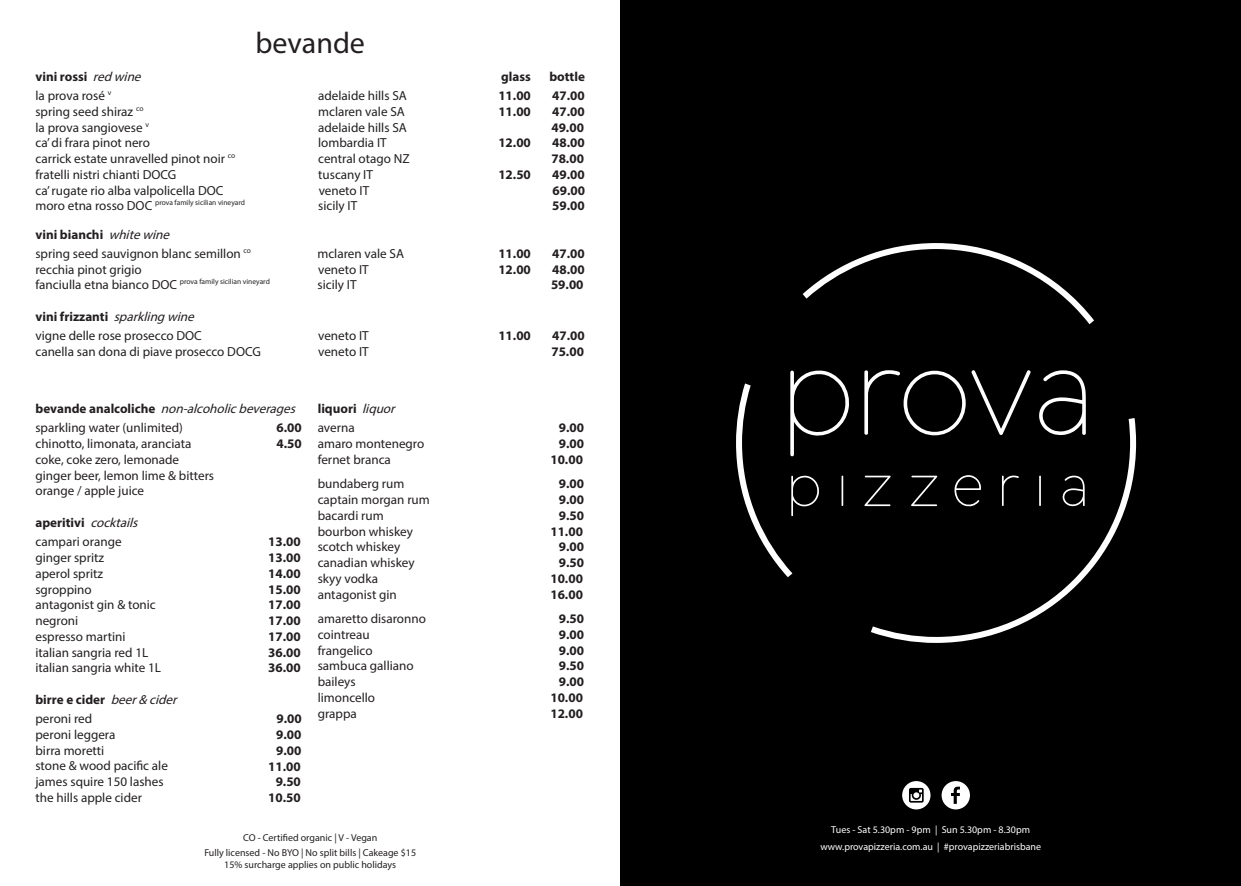
<style>
.page{position:relative;width:1241px;height:886px;background:#fff}
.page>*{position:absolute;margin:0;border:0;box-sizing:border-box;transform-origin:0 0}
.t1{font:30px "Myriad Pro";color:#231f20}
.t2{font:13.12px "Myriad Pro";color:#231f20}
.t3{font:700 13.12px "Myriad Pro";color:#231f20}
.t4{font:italic 13.12px "Myriad Pro";color:#231f20}
.t5{font:10px "Myriad Pro";color:#231f20}
.t6{font:10px "Myriad Pro";color:#fff}
.t7{font:7.5px "Myriad Pro";color:#231f20}
.s1{font-weight:400;font-style:italic}
.s2{font-size:13.12px}
.s3{font-weight:700;font-style:normal}
</style>
<div class="page">
<div style="left:620px;top:0;width:620px;height:886px;background:#010000"></div>
<svg style="left:864px;top:370px;width:101px;height:65px"></svg>
<svg style="left:971px;top:370px;width:59px;height:48px"></svg>
<svg style="left:1039px;top:370px;width:46px;height:48px"></svg>
<svg style="left:864px;top:476px;width:6px;height:30px"></svg>
<svg style="left:802px;top:243px;width:291px;height:81px"></svg>
<svg style="left:870px;top:418px;width:265px;height:225px"></svg>
<svg style="left:736px;top:371px;width:113px;height:206px"></svg>
<svg style="left:902px;top:781px;width:28px;height:28px"></svg>
<svg style="left:941px;top:781px;width:28px;height:28px"></svg>
<p class="t1" style="left:255px;top:24px;width:111px">bevande</p>
<p class="t3" style="left:35px;top:68px;width:111px">vini rossi <span class="s1">redwine</span></p>
<p class="t3" style="left:501px;top:68px;width:31px">glass</p>
<p class="t3" style="left:549px;top:68px;width:37px">bottle</p>
<p class="t2" style="left:35px;top:88px;width:77px">la prova rosé <sup>v</sup></p>
<p class="t2" style="left:318px;top:88px;width:90px">adelaide hills SA</p>
<p class="t3" style="left:498px;top:87px;width:34px">11.00</p>
<p class="t3" style="left:552px;top:87px;width:34px">47.00</p>
<p class="t2" style="left:35px;top:103px;width:109px">spring seed shiraz <sup>co</sup></p>
<p class="t2" style="left:318px;top:103px;width:88px">mclaren vale SA</p>
<p class="t3" style="left:498px;top:103px;width:34px">11.00</p>
<p class="t3" style="left:552px;top:103px;width:34px">47.00</p>
<p class="t2" style="left:35px;top:119px;width:115px">la prova sangiovese <sup>v</sup></p>
<p class="t2" style="left:318px;top:119px;width:90px">adelaide hills SA</p>
<p class="t3" style="left:551px;top:119px;width:34px">49.00</p>
<p class="t2" style="left:35px;top:135px;width:116px">ca’ di frara pinot nero</p>
<p class="t2" style="left:318px;top:135px;width:70px">lombardia IT</p>
<p class="t3" style="left:498px;top:134px;width:34px">12.00</p>
<p class="t3" style="left:552px;top:134px;width:34px">48.00</p>
<p class="t2" style="left:35px;top:151px;width:201px">carrick estate unravelled pinot noir <sup>co</sup></p>
<p class="t2" style="left:318px;top:151px;width:93px">central otago NZ</p>
<p class="t3" style="left:551px;top:150px;width:34px">78.00</p>
<p class="t2" style="left:35px;top:166px;width:142px">fratelli nistri chianti DOCG</p>
<p class="t2" style="left:318px;top:166px;width:56px">tuscany IT</p>
<p class="t3" style="left:498px;top:166px;width:34px">12.50</p>
<p class="t3" style="left:552px;top:166px;width:34px">49.00</p>
<p class="t2" style="left:35px;top:182px;width:189px">ca’ rugate rio alba valpolicella DOC</p>
<p class="t2" style="left:318px;top:182px;width:52px">veneto IT</p>
<p class="t3" style="left:552px;top:182px;width:34px">69.00</p>
<p class="t7" style="left:35px;top:198px;width:211px"><span class="s2">moro etna rosso DOC</span> prova family sicilian vineyard</p>
<p class="t2" style="left:318px;top:198px;width:40px">sicily IT</p>
<p class="t3" style="left:552px;top:197px;width:34px">59.00</p>
<p class="t3" style="left:35px;top:226px;width:139px">vini bianchi <span class="s1">whitewine</span></p>
<p class="t2" style="left:35px;top:245px;width:217px">spring seed sauvignon blanc semillon <sup>co</sup></p>
<p class="t2" style="left:317px;top:245px;width:88px">mclaren vale SA</p>
<p class="t3" style="left:498px;top:245px;width:34px">11.00</p>
<p class="t3" style="left:552px;top:245px;width:34px">47.00</p>
<p class="t2" style="left:35px;top:261px;width:108px">recchia pinot grigio</p>
<p class="t2" style="left:318px;top:261px;width:52px">veneto IT</p>
<p class="t3" style="left:498px;top:261px;width:34px">12.00</p>
<p class="t3" style="left:552px;top:261px;width:34px">48.00</p>
<p class="t7" style="left:35px;top:277px;width:236px"><span class="s2">fanciulla etna bianco DOC</span> prova family sicilian vineyard</p>
<p class="t2" style="left:317px;top:277px;width:40px">sicily IT</p>
<p class="t3" style="left:551px;top:276px;width:34px">59.00</p>
<p class="t3" style="left:35px;top:308px;width:164px">v i n i fr i zz a nt i <span class="s1">sparklingwine</span></p>
<p class="t2" style="left:35px;top:328px;width:168px">vigne delle rose prosecco DOC</p>
<p class="t2" style="left:318px;top:328px;width:52px">veneto IT</p>
<p class="t3" style="left:498px;top:327px;width:34px">11.00</p>
<p class="t3" style="left:552px;top:327px;width:34px">47.00</p>
<p class="t2" style="left:35px;top:344px;width:227px">canella san dona di piave prosecco DOCG</p>
<p class="t2" style="left:318px;top:344px;width:52px">veneto IT</p>
<p class="t3" style="left:551px;top:343px;width:34px">75.00</p>
<p class="t4" style="left:35px;top:401px;width:265px"><span class="s3">b e v a n d e a n a l c o l i c h e</span> non-alcoholicbeverages</p>
<p class="t2" style="left:35px;top:420px;width:149px">sparkling water (unlimited)</p>
<p class="t3" style="left:276px;top:419px;width:27px">6.00</p>
<p class="t2" style="left:35px;top:436px;width:157px">chinotto, limonata, aranciata</p>
<p class="t3" style="left:276px;top:435px;width:27px">4.50</p>
<p class="t2" style="left:35px;top:451px;width:145px">coke, coke zero, lemonade</p>
<p class="t2" style="left:35px;top:467px;width:180px">ginger beer, lemon lime &amp; bitters</p>
<p class="t2" style="left:35px;top:483px;width:110px">orange / apple juice</p>
<p class="t3" style="left:35px;top:514px;width:108px">a p e r i t i v i <span class="s1">cocktails</span></p>
<p class="t2" style="left:35px;top:534px;width:88px">campari orange</p>
<p class="t3" style="left:268px;top:533px;width:34px">13.00</p>
<p class="t2" style="left:35px;top:549px;width:70px">ginger spritz</p>
<p class="t3" style="left:268px;top:549px;width:34px">13.00</p>
<p class="t2" style="left:35px;top:565px;width:69px">aperol spritz</p>
<p class="t3" style="left:268px;top:565px;width:34px">14.00</p>
<p class="t2" style="left:35px;top:581px;width:58px">sgroppino</p>
<p class="t3" style="left:268px;top:580px;width:34px">15.00</p>
<p class="t2" style="left:35px;top:597px;width:122px">antagonist gin &amp; tonic</p>
<p class="t3" style="left:268px;top:596px;width:34px">17.00</p>
<p class="t2" style="left:35px;top:612px;width:44px">negroni</p>
<p class="t3" style="left:268px;top:612px;width:34px">17.00</p>
<p class="t2" style="left:35px;top:628px;width:92px">espresso martini</p>
<p class="t3" style="left:268px;top:628px;width:34px">17.00</p>
<p class="t2" style="left:35px;top:644px;width:114px">italian sangria red 1L</p>
<p class="t3" style="left:268px;top:643px;width:34px">36.00</p>
<p class="t2" style="left:35px;top:660px;width:127px">italian sangria white 1L</p>
<p class="t3" style="left:268px;top:659px;width:34px">36.00</p>
<p class="t3" style="left:35px;top:691px;width:147px">birre e cider <span class="s1">beer&amp; cider</span></p>
<p class="t2" style="left:35px;top:710px;width:58px">peroni red</p>
<p class="t3" style="left:276px;top:710px;width:27px">9.00</p>
<p class="t2" style="left:35px;top:726px;width:82px">peroni leggera</p>
<p class="t3" style="left:276px;top:726px;width:27px">9.00</p>
<p class="t2" style="left:35px;top:742px;width:70px">birra moretti</p>
<p class="t3" style="left:276px;top:742px;width:27px">9.00</p>
<p class="t2" style="left:35px;top:758px;width:134px">stone &amp; wood pacific ale</p>
<p class="t3" style="left:268px;top:757px;width:34px">11.00</p>
<p class="t2" style="left:35px;top:773px;width:130px">james squire 150 lashes</p>
<p class="t3" style="left:275px;top:773px;width:27px">9.50</p>
<p class="t2" style="left:35px;top:789px;width:108px">the hills apple cider</p>
<p class="t3" style="left:268px;top:789px;width:34px">10.50</p>
<p class="t3" style="left:318px;top:400px;width:82px">liquori <span class="s1">liquor</span></p>
<p class="t2" style="left:318px;top:420px;width:38px">averna</p>
<p class="t3" style="left:558px;top:419px;width:27px">9.00</p>
<p class="t2" style="left:318px;top:436px;width:108px">amaro montenegro</p>
<p class="t3" style="left:558px;top:435px;width:27px">9.00</p>
<p class="t2" style="left:318px;top:451px;width:75px">fernet branca</p>
<p class="t3" style="left:550px;top:451px;width:34px">10.00</p>
<p class="t2" style="left:318px;top:476px;width:88px">bundaberg rum</p>
<p class="t3" style="left:558px;top:475px;width:27px">9.00</p>
<p class="t2" style="left:318px;top:492px;width:114px">captain morgan rum</p>
<p class="t3" style="left:558px;top:491px;width:27px">9.00</p>
<p class="t2" style="left:318px;top:507px;width:67px">bacardi rum</p>
<p class="t3" style="left:558px;top:507px;width:27px">9.50</p>
<p class="t2" style="left:318px;top:523px;width:97px">bourbon whiskey</p>
<p class="t3" style="left:550px;top:523px;width:34px">11.00</p>
<p class="t2" style="left:318px;top:539px;width:84px">scotch whiskey</p>
<p class="t3" style="left:558px;top:538px;width:27px">9.00</p>
<p class="t2" style="left:318px;top:555px;width:98px">canadian whiskey</p>
<p class="t3" style="left:558px;top:554px;width:27px">9.50</p>
<p class="t2" style="left:318px;top:570px;width:62px">skyy vodka</p>
<p class="t3" style="left:550px;top:570px;width:34px">10.00</p>
<p class="t2" style="left:318px;top:586px;width:81px">antagonist gin</p>
<p class="t3" style="left:550px;top:586px;width:34px">16.00</p>
<p class="t2" style="left:318px;top:611px;width:110px">amaretto disaronno</p>
<p class="t3" style="left:558px;top:610px;width:27px">9.50</p>
<p class="t2" style="left:318px;top:626px;width:53px">cointreau</p>
<p class="t3" style="left:558px;top:626px;width:27px">9.00</p>
<p class="t2" style="left:318px;top:642px;width:56px">frangelico</p>
<p class="t3" style="left:558px;top:642px;width:27px">9.00</p>
<p class="t2" style="left:318px;top:658px;width:97px">sambuca galliano</p>
<p class="t3" style="left:558px;top:657px;width:27px">9.50</p>
<p class="t2" style="left:318px;top:674px;width:39px">baileys</p>
<p class="t3" style="left:558px;top:673px;width:27px">9.00</p>
<p class="t2" style="left:318px;top:689px;width:59px">limoncello</p>
<p class="t3" style="left:550px;top:689px;width:34px">10.00</p>
<p class="t2" style="left:318px;top:705px;width:41px">grappa</p>
<p class="t3" style="left:550px;top:705px;width:34px">12.00</p>
<p class="t5" style="left:243px;top:831px;width:136px">CO - Certified organic | V - Vegan</p>
<p class="t5" style="left:204px;top:846px;width:213px">Fully licensed - No BYO | No split bills | Cakeage $15</p>
<p class="t5" style="left:224px;top:858px;width:173px">15% surcharge applies on public holidays</p>
<p class="t6" style="left:831px;top:824px;width:200px">Tues - Sat 5.30pm - 9pm | Sun 5.30pm - 8.30pm</p>
<p class="t6" style="left:820px;top:840px;width:222px">www.provapizzeria.com.au | #provapizzeriabrisbane</p>
</div>
